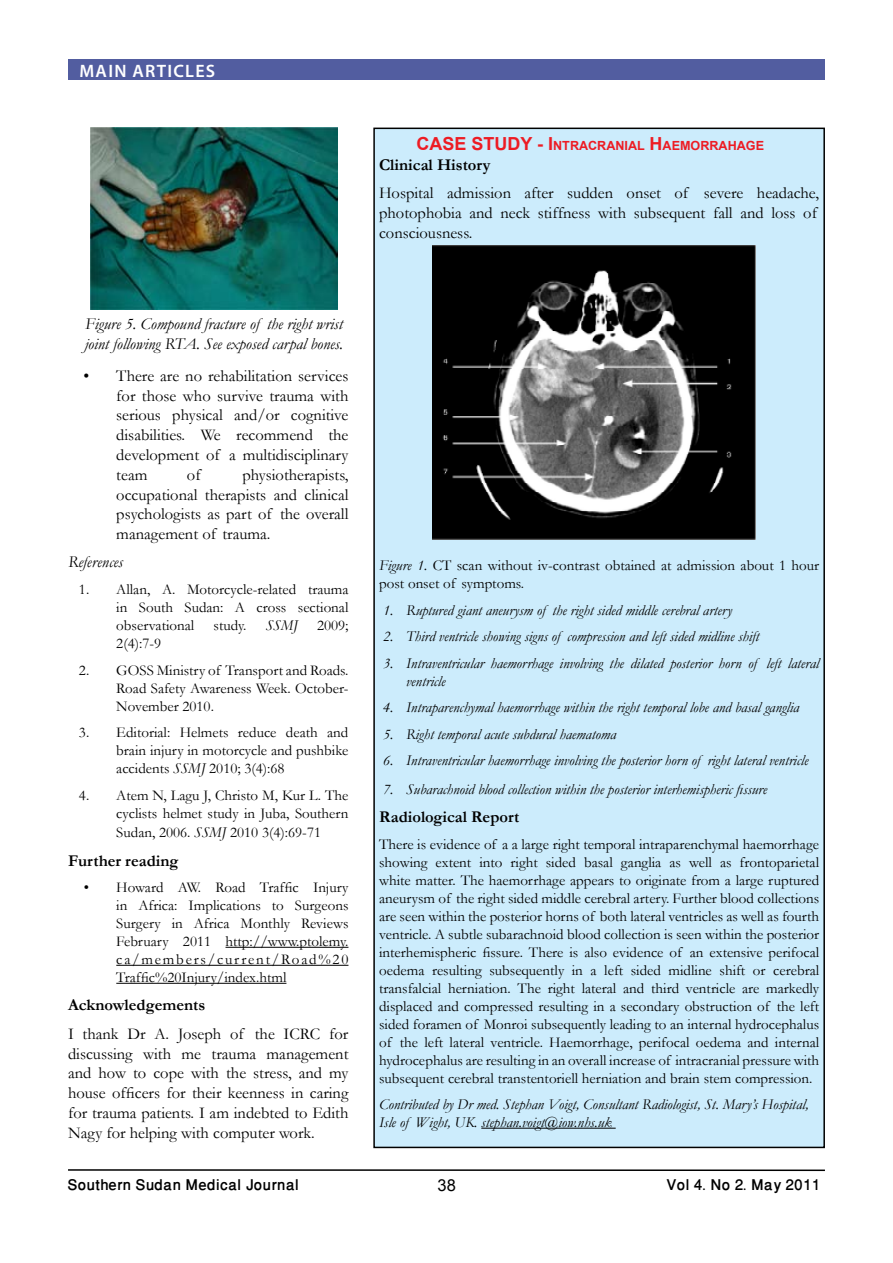
<style>
.page{position:relative;width:893px;height:1263px;background:#fff}
.page>*{position:absolute;margin:0;border:0;box-sizing:border-box;transform-origin:0 0}
.t1{font:500 21px "Win Soft Pro";color:#000}
.t2{font:600 18px "Myriad Pro";color:#fff}
.t3{font:16.5px/19.8px "Garamond";color:#000;text-align:justify}
.t4{font:italic 16.5px/19.8px "Garamond";color:#000}
.t5{font:700 16.5px "Garamond";color:#000}
.t6{font:16.5px "Arial";color:#000}
.t7{font:15px/18px "Garamond";color:#000;text-align:justify}
.t8{font:italic 15px/18px "Garamond";color:#000}
.t9{font:700 12.6px "Arial";color:#ed1c24}
.s1{font-size:18px}
.s2{font-style:italic}
</style>
<div class="page">
<hr style="left:68px;top:1169px;width:757px;height:2px;background:#000">
<hr style="left:226px;top:947px;width:122px;height:1px;background:#000">
<hr style="left:116px;top:965px;width:232px;height:1px;background:#000">
<hr style="left:116px;top:983px;width:170px;height:1px;background:#000">
<img style="left:91px;top:128px;width:246px;height:181px">
<div style="left:68px;top:60px;width:757px;height:20px;background:#525da0"></div>
<div style="left:374px;top:128px;width:450px;height:1019px;background:#ccecfc"></div>
<hr style="left:481px;top:1128px;width:135px;height:1px;background:#000">
<img style="left:432px;top:245px;width:323px;height:294px">
<p class="t2" style="left:80px;top:59px;width:13px">MAIN</p>
<p class="t2" style="left:132px;top:59px;width:12px">ARTICLES</p>
<p class="t9" style="left:416px;top:137px;width:313px"><span class="s1">CASE STUDY - I</span>NTRAC RANIAL <span class="s1">H</span>AEMORRAHA</p>
<p class="t9" style="left:746px;top:137px;width:18px">GE</p>
<p class="t5" style="left:379px;top:153px;width:113px">Clinical History</p>
<p class="t3" style="left:379px;top:183px;width:442px;text-align:left">Hospital admission after sudden onset of severe headache, photophobia and neck stiffness with subsequent fall and loss of consciousness.</p>
<p class="t4" style="left:85px;top:314px;width:260px">Figure 5. Compound fracture of the right wrist joint following RTA. See exposed carpal bones.</p>
<p class="t3" style="left:116px;top:365px;width:234px;text-indent:-33px">• There are no rehabilitation services for those who survive trauma with serious physical and/or cognitive disabilities. We recommend the development of a multidisciplinary team</p>
<p class="t3" style="left:187px;top:464px;width:15px">of</p>
<p class="t3" style="left:116px;top:464px;width:234px;text-indent:126px">physiotherapists, occupational therapists and clinical psychologists as part of the overall management of trauma.</p>
<p class="t4" style="left:68px;top:552px;width:57px">References</p>
<p class="t7" style="left:116px;top:580px;width:234px;text-indent:-37px">1. Allan, A. Motorcycle-related trauma in South Sudan: A cross sectional observational</p>
<p class="t7" style="left:214px;top:616px;width:34px">study.</p>
<p class="t8" style="left:266px;top:616px;width:34px">SSMJ</p>
<p class="t7" style="left:317px;top:616px;width:33px">2009;</p>
<p class="t7" style="left:116px;top:634px;width:46px">2(4):7-9</p>
<p class="t7" style="left:116px;top:660px;width:234px;text-indent:-37px">2. GOSS Ministry of Transport and Roads.<br>Road Safety Awareness Week. October-November 2010.</p>
<p class="t7" style="left:116px;top:723px;width:234px;text-indent:-37px">3. Editorial: Helmets reduce death and brain injury in motorcycle and pushbike accidents <span class="s2">SSMJ</span> 2010; 3(4):68</p>
<p class="t7" style="left:79px;top:785px;width:271px;text-align:right">4. Atem N, Lagu J, Christo M, Kur L. The cyclists helmet study in Juba, Southern</p>
<p class="t7" style="left:116px;top:823px;width:206px">Sudan, 2006. <span class="s2">SSMJ</span> 2010 3(4):69-71</p>
<p class="t5" style="left:68px;top:849px;width:112px">Further reading</p>
<p class="t7" style="left:116px;top:878px;width:234px;text-indent:-32px">• Howard AW. Road Traffic Injury in Africa: Implications to Surgeons Surgery in Africa Monthly Reviews February 2011 http://www.ptolemy. ca/members/current/Road%20<br>Traffic%20Injury/index.html</p>
<p class="t5" style="left:68px;top:994px;width:139px">Acknowledgements</p>
<p class="t3" style="left:68px;top:1023px;width:282px">I thank Dr A. Joseph of the ICRC for discussing with me trauma management and how to cope with the stress, and my house officers for their keenness in caring for trauma patients. I am indebted to Edith Nagy for helping with computer work.</p>
<p class="t7" style="left:379px;top:556px;width:441px"><span class="s2">Figure 1.</span> CT scan without iv-contrast obtained at admission about 1 hour post onset of symptoms.</p>
<p class="t8" style="left:383px;top:601px;width:351px">1. Ruptured giant aneurysm of the right sided middle cerebral artery</p>
<p class="t8" style="left:383px;top:627px;width:378px">2. Third ventricle showing signs of compression and left sided midline shift</p>
<p class="t8" style="left:406px;top:654px;width:415px;text-indent:-23px">3. Intraventricular haemorrhage involving the dilated posterior horn of left lateral ventricle</p>
<p class="t8" style="left:383px;top:698px;width:418px">4. Intraparenchymal haemorrhage within the right temporal lobe and basal ganglia</p>
<p class="t8" style="left:383px;top:725px;width:235px">5. Right temporal acute subdural haematoma</p>
<p class="t8" style="left:383px;top:751px;width:427px">6. Intraventricular haemorrhage involving the posterior horn of right lateral ventricle</p>
<p class="t8" style="left:383px;top:780px;width:386px">7. Subarachnoid blood collection within the posterior interhemispheric fissure</p>
<p class="t5" style="left:379px;top:805px;width:142px">Radiological Report</p>
<p class="t7" style="left:379px;top:834px;width:442px">There is evidence of a a large right temporal intraparenchymal haemorrhage showing extent into right sided basal ganglia as well as frontoparietal white matter. The haemorrhage appears to originate from a large ruptured aneurysm of the right sided middle cerebral artery. Further blood collections are seen within the posterior horns of both lateral ventricles as well as fourth ventricle. A subtle subarachnoid blood collection is seen within the posterior interhemispheric fissure. There is also evidence of an extensive perifocal oedema resulting subsequently in a left sided midline shift or cerebral transfalcial herniation. The right lateral and third ventricle are markedly displaced and compressed resulting in a secondary obstruction of the left sided foramen of Monroi subsequently leading to an internal hydrocephalus of the left lateral ventricle. Haemorrhage, perifocal oedema and internal hydrocephalus are resulting in an overall increase of intracranial pressure with subsequent cerebral transtentoriell herniation and brain stem compression.</p>
<p class="t8" style="left:379px;top:1095px;width:431px">Contributed by Dr med. Stephan Voigt, Consultant Radiologist, St. Mary’s Hospital,<br>Isle of Wight, UK. stephan.voigt@iow.nhs.uk</p>
<p class="t6" style="left:438px;top:1174px;width:20px">38</p>
<h1 class="t1" style="left:68px;top:1170px;width:233px">Southern Sudan Medical Journal</h1>
<h1 class="t1" style="left:666px;top:1170px;width:155px">Vol 4. No 2. May 2011</h1>
</div>
